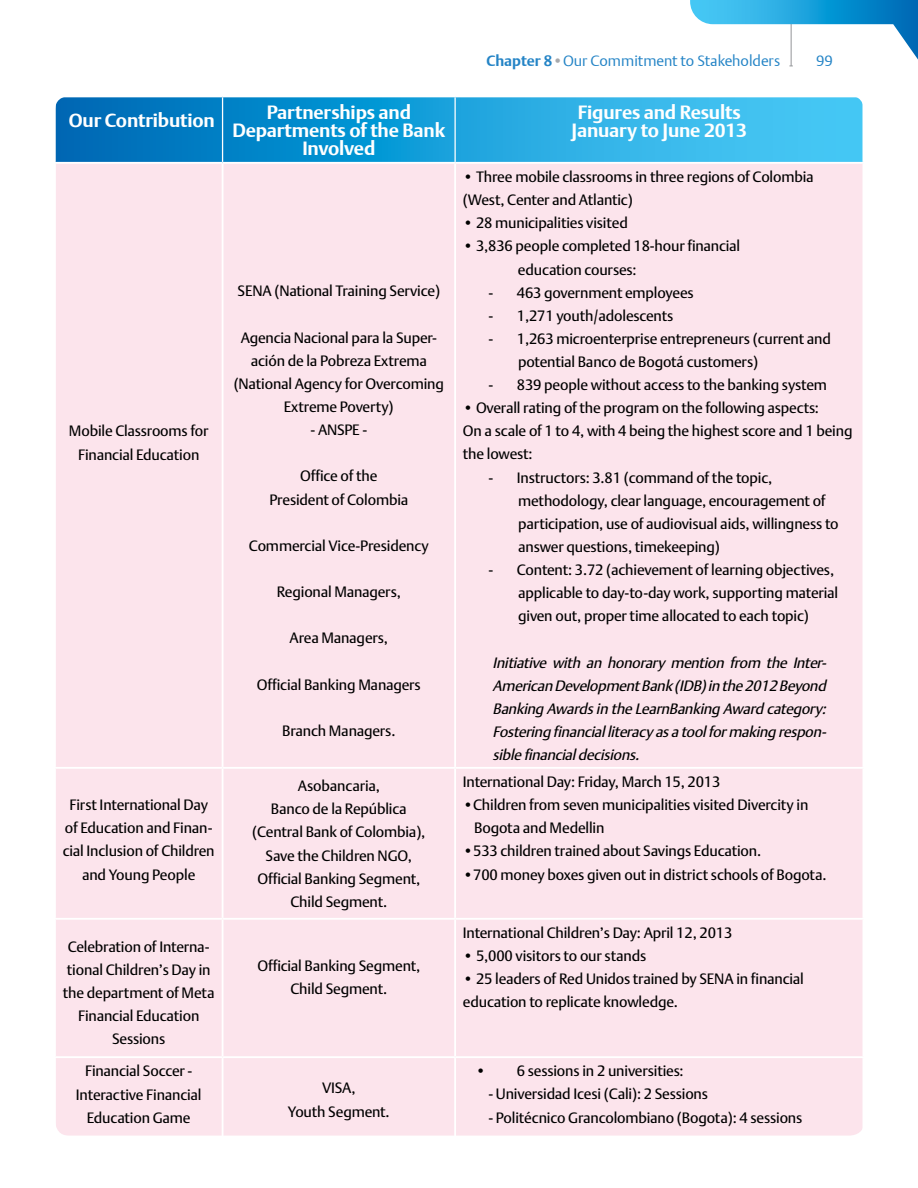
<style>
.page{position:relative;width:918px;height:1188px;background:#fff}
.page>*{position:absolute;margin:0;border:0;box-sizing:border-box;transform-origin:0 0}
.t1{font:700 19.05px/18px "DTL Argo T";letter-spacing:-.01em;color:#fff;text-align:center}
.t2{font:15px "DTL Argo T Light";color:#2484c6}
.t3{font:14.85px/23.1px "DTL Argo T";letter-spacing:-.01em;color:#000;text-align:center}
.t4{font:italic 14.85px/23.1px "DTL Argo T";letter-spacing:-.02em;color:#000;text-align:justify}
.s1{font-family:"DTL Argo T";font-weight:700}
.s2{font-family:"DTL Argo T";font-weight:700;color:#a7a9ac}
</style>
<div class="page">
<hr style="left:791px;top:0;width:1px;height:66px;background:#939598">
<svg style="left:690px;top:0;width:228px;height:60px"></svg>
<svg style="left:56px;top:97px;width:807px;height:65px;background:#1f9fd9"></svg>
<div style="left:56px;top:164px;width:806px;height:892px;background:#fce4ec"></div>
<div style="left:56px;top:1058px;width:806px;height:77px;background:#fce4ec"></div>
<hr style="left:222px;top:97px;width:1px;height:65px;background:#fff">
<hr style="left:454px;top:97px;width:2px;height:65px;background:#fff">
<hr style="left:455px;top:767px;width:409px;height:2px;background:#fff">
<hr style="left:455px;top:918px;width:409px;height:2px;background:#fff">
<hr style="left:222px;top:164px;width:1px;height:603px;background:#fff">
<hr style="left:454px;top:164px;width:2px;height:603px;background:#fff">
<hr style="left:54px;top:767px;width:169px;height:2px;background:#fff">
<hr style="left:223px;top:767px;width:232px;height:2px;background:#fff">
<hr style="left:222px;top:769px;width:1px;height:149px;background:#fff">
<hr style="left:454px;top:769px;width:2px;height:149px;background:#fff">
<hr style="left:54px;top:918px;width:169px;height:2px;background:#fff">
<hr style="left:223px;top:918px;width:232px;height:2px;background:#fff">
<hr style="left:222px;top:920px;width:1px;height:136px;background:#fff">
<hr style="left:454px;top:920px;width:2px;height:136px;background:#fff">
<hr style="left:222px;top:1058px;width:1px;height:82px;background:#fff">
<hr style="left:454px;top:1058px;width:2px;height:82px;background:#fff">
<div style="left:43px;top:84px;width:833px;height:1064px;border:12px solid #fff;border-radius:20px"></div>
<p class="t2" style="left:487px;top:52px;width:295px"><span class="s1">Chapter 8</span><span class="s2">•</span>Our Commitment to Stakeholders</p>
<p class="t1" style="left:69px;top:111px;width:148px">Our Contribution</p>
<p class="t1" style="left:232px;top:103px;width:214px">Partnerships and<br>Departments of the Bank<br>Involved</p>
<p class="t1" style="left:572px;top:103px;width:177px">Figures and Results<br>January to June 2013</p>
<p class="t2" style="left:816px;top:52px;width:18px">99</p>
<p class="t3" style="left:69px;top:419px;width:141px">Mobile Classrooms for<br>Financial Education</p>
<p class="t3" style="left:63px;top:793px;width:153px">First International Day of Education and Finan&shy;cial Inclusion of Children and Young People</p>
<p class="t3" style="left:63px;top:935px;width:153px">Celebration of Interna&shy;tional Children’s Day in the department of Meta<br>Financial Education<br>Sessions</p>
<p class="t3" style="left:76px;top:1059px;width:127px">Financial Soccer -<br>Interactive Financial<br>Education Game</p>
<p class="t3" style="left:238px;top:280px;width:204px">SENA (National Training Service)</p>
<p class="t3" style="left:234px;top:326px;width:212px">Agencia Nacional para la Super&shy;ación de la Pobreza Extrema (National Agency for Overcoming<br>Extreme Poverty)</p>
<p class="t3" style="left:310px;top:418px;width:58px">- ANSPE -</p>
<p class="t3" style="left:269px;top:465px;width:140px">Office of the<br>President of Colombia</p>
<p class="t3" style="left:249px;top:534px;width:181px">Commercial Vice-Presidency</p>
<p class="t3" style="left:277px;top:580px;width:126px">Regional Managers,</p>
<p class="t3" style="left:290px;top:626px;width:100px">Area Managers,</p>
<p class="t3" style="left:257px;top:673px;width:165px">Official Banking Managers</p>
<p class="t3" style="left:282px;top:719px;width:115px">Branch Managers.</p>
<p class="t3" style="left:463px;top:165px;width:352px;text-align:left">• Three mobile classrooms in three regions of Colombia (West, Center and Atlantic)</p>
<p class="t3" style="left:463px;top:211px;width:167px">• 28 municipalities visited</p>
<p class="t3" style="left:518px;top:234px;width:224px;text-align:left;text-indent:-55px">• 3,836 people completed 18-hour financial education courses:</p>
<p class="t3" style="left:488px;top:281px;width:207px">- 463 government employees</p>
<p class="t3" style="left:488px;top:304px;width:186px">- 1,271 youth/adolescents</p>
<p class="t3" style="left:518px;top:327px;width:314px;text-align:left;text-indent:-30px">- 1,263 microenterprise entrepreneurs (current and potential Banco de Bogotá customers)</p>
<p class="t3" style="left:488px;top:373px;width:340px">- 839 people without access to the banking system</p>
<p class="t3" style="left:463px;top:396px;width:391px;text-align:left">• Overall rating of the program on the following aspects:<br>On a scale of 1 to 4, with 4 being the highest score and 1 being the lowest:</p>
<p class="t3" style="left:518px;top:466px;width:322px;text-align:left;text-indent:-30px">- Instructors: 3.81 (command of the topic, methodology, clear language, encouragement of participation, use of audiovisual aids, willingness to answer questions, timekeeping)</p>
<p class="t3" style="left:518px;top:558px;width:322px;text-align:left;text-indent:-30px">- Content: 3.72 (achievement of learning objectives, applicable to day-to-day work, supporting material given out, proper time allocated to each topic)</p>
<p class="t4" style="left:493px;top:651px;width:339px">Initiative with an honorary mention from the Inter-American DevelopmentBank(IDB)in the 2012 Beyond Banking Awardsin the LearnBanking Award category:<br>Fostering financialliteracy asatoolformaking respon&shy;sible financialdecisions.</p>
<p class="t3" style="left:252px;top:774px;width:175px">Asobancaria,<br>Banco de la República (Central Bank of Colombia),<br>Save the Children NGO,<br>Official Banking Segment,<br>Child Segment.</p>
<p class="t3" style="left:463px;top:770px;width:259px">International Day: Friday, March 15, 2013</p>
<p class="t3" style="left:474px;top:793px;width:336px;text-align:left;text-indent:-11px">•Children from seven municipalities visited Divercity in<br>Bogota and Medellin</p>
<p class="t3" style="left:463px;top:839px;width:300px">•533 children trained about Savings Education.</p>
<p class="t3" style="left:463px;top:863px;width:365px">•700 money boxes given out in district schools of Bogota.</p>
<p class="t3" style="left:257px;top:954px;width:164px">Official Banking Segment,<br>Child Segment.</p>
<p class="t3" style="left:288px;top:1076px;width:103px">VISA,<br>Youth Segment.</p>
<p class="t3" style="left:463px;top:921px;width:271px">International Children’s Day: April 12, 2013</p>
<p class="t3" style="left:463px;top:944px;width:185px">• 5,000 visitors to our stands</p>
<p class="t3" style="left:463px;top:967px;width:343px;text-align:left">• 25 leaders of Red Unidos trained by SENA in financial education to replicate knowledge.</p>
<p class="t3" style="left:476px;top:1059px;width:210px">• 6 sessions in 2 universities:</p>
<p class="t3" style="left:488px;top:1083px;width:221px">- Universidad Icesi (Cali): 2 Sessions</p>
<p class="t3" style="left:488px;top:1106px;width:316px">- Politécnico Grancolombiano (Bogota): 4 sessions</p>
</div>
